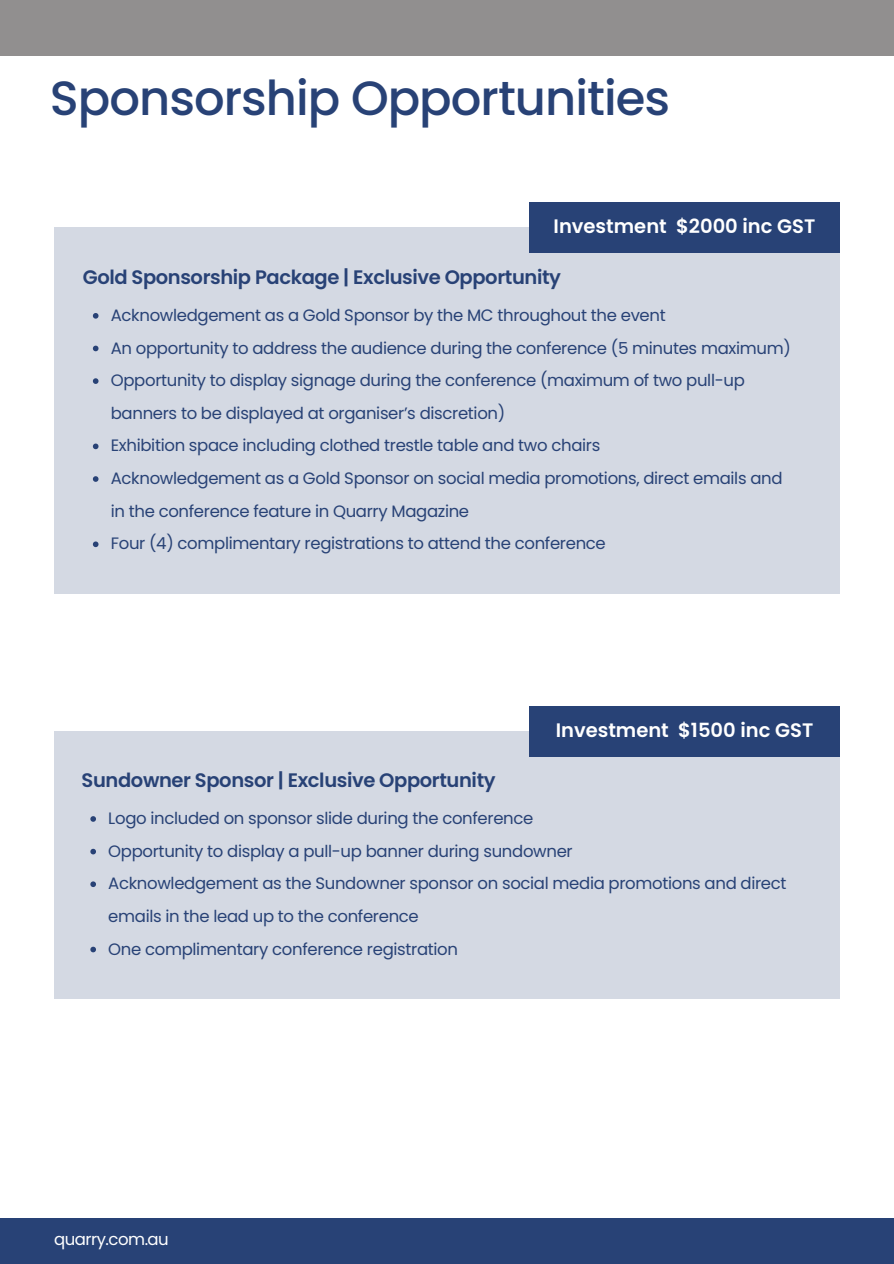
<style>
.page{position:relative;width:894px;height:1264px;background:#fff}
.page>*{position:absolute;margin:0;border:0;box-sizing:border-box;transform-origin:0 0}
.t1{font:500 48px "Poppins";letter-spacing:-.02em;color:#284276}
.t2{font:600 19.5px "Poppins";letter-spacing:-.02em;color:#284276}
.t3{font:600 19.5px "Poppins";color:#fff}
.t4{font:16.5px/32.7px "Poppins";letter-spacing:-.02em;color:#284276}
.t5{font:16.5px "Poppins";letter-spacing:-.03em;color:#fff}
</style>
<div class="page">
<div style="left:0;top:0;width:893px;height:56px;background:#918f8f"></div>
<div style="left:0;top:1217px;width:893px;height:46px;background:#284276"></div>
<div style="left:54px;top:227px;width:785px;height:366px;background:#d4d9e3"></div>
<svg style="left:93px;top:313px;width:5px;height:5px"></svg>
<svg style="left:93px;top:345px;width:5px;height:6px"></svg>
<svg style="left:93px;top:378px;width:5px;height:6px"></svg>
<svg style="left:93px;top:443px;width:5px;height:6px"></svg>
<svg style="left:93px;top:476px;width:5px;height:6px"></svg>
<svg style="left:93px;top:541px;width:5px;height:6px"></svg>
<div style="left:529px;top:202px;width:310px;height:50px;background:#284276"></div>
<div style="left:54px;top:731px;width:785px;height:267px;background:#d4d9e3"></div>
<svg style="left:90px;top:816px;width:6px;height:5px"></svg>
<svg style="left:90px;top:848px;width:6px;height:6px"></svg>
<svg style="left:90px;top:881px;width:6px;height:6px"></svg>
<svg style="left:90px;top:946px;width:6px;height:6px"></svg>
<div style="left:529px;top:706px;width:310px;height:50px;background:#284276"></div>
<h1 class="t1" style="left:50px;top:64px;width:621px">Sponsorship Opportunities</h1>
<h2 class="t3" style="left:553px;top:212px;width:263px">Investment $2000 inc GST</h2>
<p class="t2" style="left:83px;top:263px;width:479px">Gold Sponsorship Package | Exclusive Opportunity</p>
<p class="t4" style="left:111px;top:299px;width:556px">Acknowledgement as a Gold Sponsor by the MC throughout the event</p>
<p class="t4" style="left:111px;top:331px;width:681px">An opportunity to address the audience during the conference (5 minutes maximum)</p>
<p class="t4" style="left:111px;top:364px;width:635px">Opportunity to display signage during the conference (maximum of two pull-up banners to be displayed at organiser’s discretion)</p>
<p class="t4" style="left:111px;top:429px;width:491px">Exhibition space including clothed trestle table and two chairs</p>
<p class="t4" style="left:111px;top:462px;width:673px">Acknowledgement as a Gold Sponsor on social media promotions, direct emails and in the conference feature in Quarry Magazine</p>
<p class="t4" style="left:111px;top:527px;width:496px">Four (4) complimentary registrations to attend the conference</p>
<p class="t3" style="left:555px;top:716px;width:259px">Investment $1500 inc GST</p>
<h2 class="t2" style="left:82px;top:766px;width:415px">Sundowner Sponsor | Exclusive Opportunity</h2>
<p class="t4" style="left:108px;top:802px;width:426px">Logo included on sponsor slide during the conference</p>
<p class="t4" style="left:108px;top:834px;width:466px">Opportunity to display a pull-up banner during sundowner</p>
<p class="t4" style="left:108px;top:867px;width:679px">Acknowledgement as the Sundowner sponsor on social media promotions and direct emails in the lead up to the conference</p>
<p class="t4" style="left:108px;top:932px;width:351px">One complimentary conference registration</p>
<h2 class="t5" style="left:54px;top:1227px;width:116px">quarry.com.au</h2>
</div>
